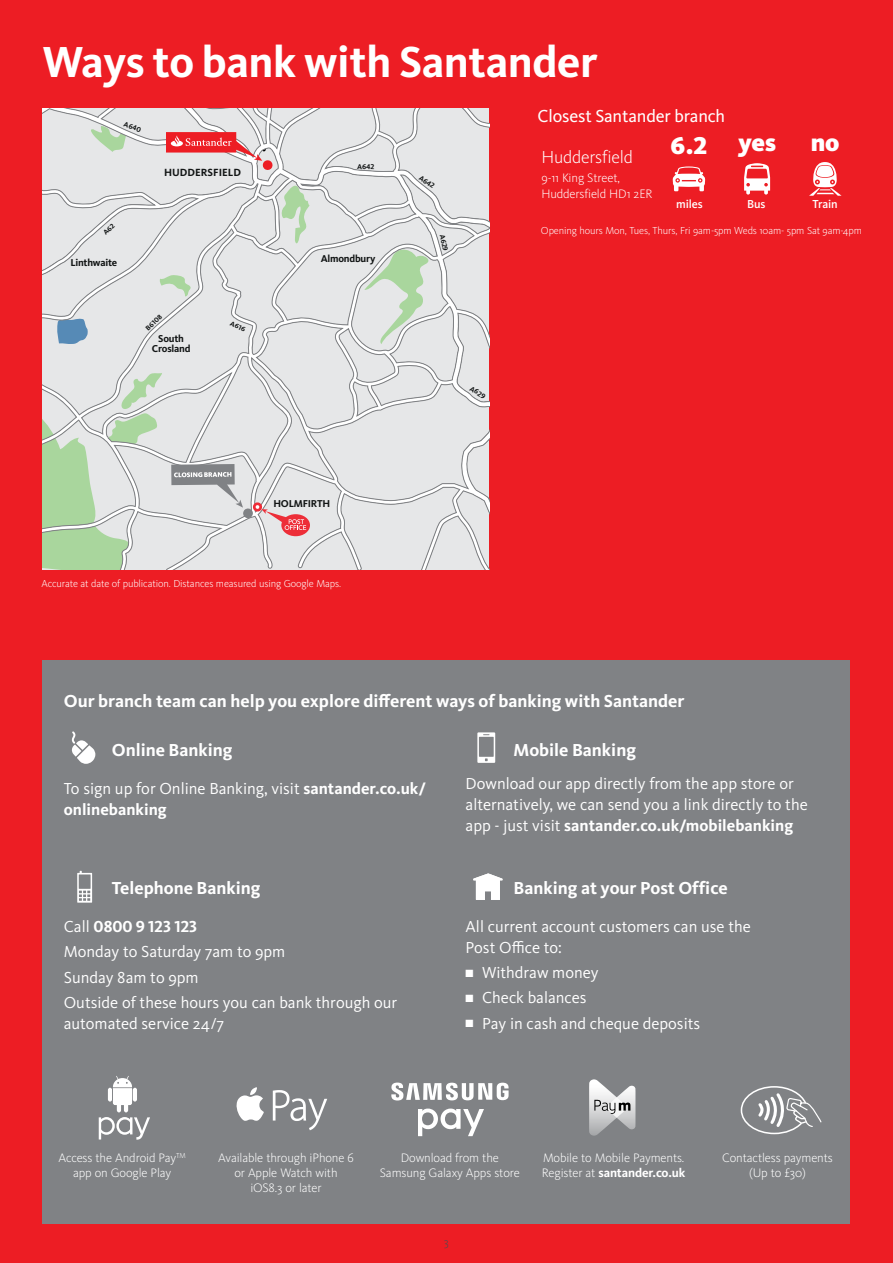
<style>
.page{position:relative;width:893px;height:1263px;background:#ed1d24}
.page>*{position:absolute;margin:0;border:0;box-sizing:border-box;transform-origin:0 0}
.t1{font:700 45px "Kievit OT";letter-spacing:-.01em;color:#fff}
.t2{font:900 25.2px "Kievit OT";color:#fff}
.t3{font:700 18px "Kievit OT";color:#fff}
.t4{font:18px "Kievit OT";letter-spacing:-.01em;color:#fff}
.t5{font:300 18px "Kievit OT";letter-spacing:-.01em;color:#fff}
.t6{font:16.5px/21px "Kievit OT";color:#fff}
.t7{font:300 12.75px/15.3px "Kievit OT";letter-spacing:-.01em;color:#fff;text-align:center}
.t8{font:500 12px "Kievit OT";letter-spacing:-.01em;color:#fff}
.t9{font:300 12px "Kievit OT";color:#4d4d4f}
.t10{font:700 10.8px "Kievit OT";color:#121515}
.t11{font:300 10.5px "Kievit OT";letter-spacing:-.01em;color:#fff}
.t12{font:700 10.35px/10.4px "Kievit OT";letter-spacing:-.02em;color:#121515;text-align:center}
.t13{font:700 7.35px "Kievit OT";color:#121515}
.t14{font:700 6.9px "Kievit OT";color:#121515;scale:1.06 1}
.s1{font-weight:700}
</style>
<div class="page">
<svg style="left:43px;top:344px;width:446px;height:226px;background:#dde2dd"></svg>
<div style="left:281px;top:514px;width:29px;height:22px;background:#ed2e38;border-radius:50%"></div>
<svg style="left:171px;top:464px;width:135px;height:66px;background:#d3cccd"></svg>
<div style="left:43px;top:660px;width:807px;height:564px;background:#808285"></div>
<svg style="left:473px;top:873px;width:29px;height:27px"></svg>
<svg style="left:477px;top:732px;width:18px;height:31px"></svg>
<svg style="left:72px;top:731px;width:23px;height:33px"></svg>
<svg style="left:77px;top:871px;width:15px;height:32px"></svg>
<svg style="left:740px;top:1086px;width:82px;height:49px"></svg>
<svg style="left:589px;top:1079px;width:46px;height:57px"></svg>
<svg style="left:236px;top:1087px;width:28px;height:34px"></svg>
<svg style="left:273px;top:1090px;width:54px;height:40px"></svg>
<svg style="left:99px;top:1076px;width:51px;height:64px"></svg>
<svg style="left:418px;top:1108px;width:66px;height:28px"></svg>
<svg style="left:391px;top:1082px;width:118px;height:18px"></svg>
<svg style="left:744px;top:163px;width:26px;height:32px"></svg>
<svg style="left:672px;top:166px;width:33px;height:25px"></svg>
<svg style="left:809px;top:162px;width:32px;height:34px"></svg>
<svg style="left:43px;top:109px;width:446px;height:235px;background:#dfdfde"></svg>
<h1 class="t1" style="left:43px;top:35px;width:556px">Ways to bank with Santander</h1>
<p class="t13" style="left:125px;top:120px;width:19px;rotate:19deg">A640</p>
<p class="t10" style="left:164px;top:166px;width:78px">HUDDERSFIELD</p>
<p class="t12" style="left:70px;top:257px;width:48px">Linthwaite</p>
<p class="t14" style="left:144px;top:326px;width:20px;rotate:-43deg">B6108</p>
<p class="t12" style="left:152px;top:333px;width:40px">South<br>Crosland</p>
<p class="t14" style="left:232px;top:319px;width:17px;rotate:25deg">A616</p>
<p class="t13" style="left:357px;top:162px;width:19px;rotate:2deg">A642</p>
<p class="t12" style="left:321px;top:253px;width:56px">Almondbury</p>
<p class="t12" style="left:273px;top:498px;width:58px">HOLMFIRTH</p>
<p class="t11" style="left:41px;top:578px;width:301px">Accurate at date of publication. Distances measured using Google Maps.</p>
<p class="t13" style="left:422px;top:173px;width:19px;rotate:35deg">A642</p>
<p class="t13" style="left:446px;top:233px;width:18px;rotate:78deg">A629</p>
<p class="t13" style="left:473px;top:384px;width:18px;rotate:33deg">A629</p>
<p class="t4" style="left:538px;top:106px;width:189px">Closest Santander branch</p>
<h2 class="t2" style="left:671px;top:130px;width:38px">6.2</h2>
<h2 class="t2" style="left:738px;top:127px;width:39px">yes</h2>
<h2 class="t2" style="left:811px;top:127px;width:30px">no</h2>
<p class="t5" style="left:541px;top:147px;width:93px">Huddersfield</p>
<p class="t7" style="left:541px;top:171px;width:113px;text-align:left">9-11 King Street,<br>Huddersfield HD1 2ER</p>
<p class="t8" style="left:676px;top:197px;width:28px">miles</p>
<p class="t8" style="left:812px;top:197px;width:27px">Train</p>
<p class="t11" style="left:541px;top:225px;width:323px">Opening hours Mon, Tues, Thurs, Fri 9am-5pm Weds 10am- 5pm Sat 9am-4pm</p>
<p class="t8" style="left:747px;top:197px;width:20px">Bus</p>
<p class="t3" style="left:64px;top:690px;width:622px">Our branch team can help you explore different ways of banking with Santander</p>
<p class="t3" style="left:112px;top:739px;width:122px">Online Banking</p>
<p class="t6" style="left:64px;top:778px;width:363px">To sign up for Online Banking, visit <span class="s1">santander.co.uk/ onlinebanking</span></p>
<p class="t3" style="left:112px;top:878px;width:150px">Telephone Banking</p>
<p class="t6" style="left:64px;top:914px;width:335px;line-height:25.2px">Call <span class="s1">0800 9 123 123<br></span>Monday to Saturday 7am to 9pm<br>Sunday 8am to 9pm<br>Outside of these hours you can bank through our</p>
<p class="t6" style="left:64px;top:1013px;width:162px">automated service 24/7</p>
<p class="t3" style="left:514px;top:739px;width:124px">Mobile Banking</p>
<p class="t6" style="left:466px;top:773px;width:344px">Download our app directly from the app store or alternatively, we can send you a link directly to the app - just visit <span class="s1">santander.co.uk/mobilebanking</span></p>
<p class="t3" style="left:514px;top:877px;width:216px">Banking at your Post Office</p>
<p class="t6" style="left:466px;top:916px;width:287px">All current account customers can use the<br>Post Office to:</p>
<p class="t6" style="left:466px;top:962px;width:135px">■ Withdraw money</p>
<p class="t6" style="left:466px;top:988px;width:122px">■ Check balances</p>
<p class="t6" style="left:466px;top:1013px;width:236px">■ Pay in cash and cheque deposits</p>
<p class="t7" style="left:58px;top:1150px;width:129px">Access the Android Pay<sup>TM </sup>app on Google Play</p>
<p class="t7" style="left:218px;top:1150px;width:137px">Available through iPhone 6 or Apple Watch with iOS8.3 or later</p>
<p class="t7" style="left:380px;top:1150px;width:142px">Download from the<br>Samsung Galaxy Apps store</p>
<p class="t7" style="left:542px;top:1150px;width:145px;text-align:left">Mobile to Mobile Payments.<br>Register at <span class="s1">santander.co.uk</span></p>
<p class="t7" style="left:722px;top:1150px;width:112px">Contactless payments (Up to £30)</p>
<p class="t9" style="left:444px;top:1235px;width:7px">3</p>
</div>
